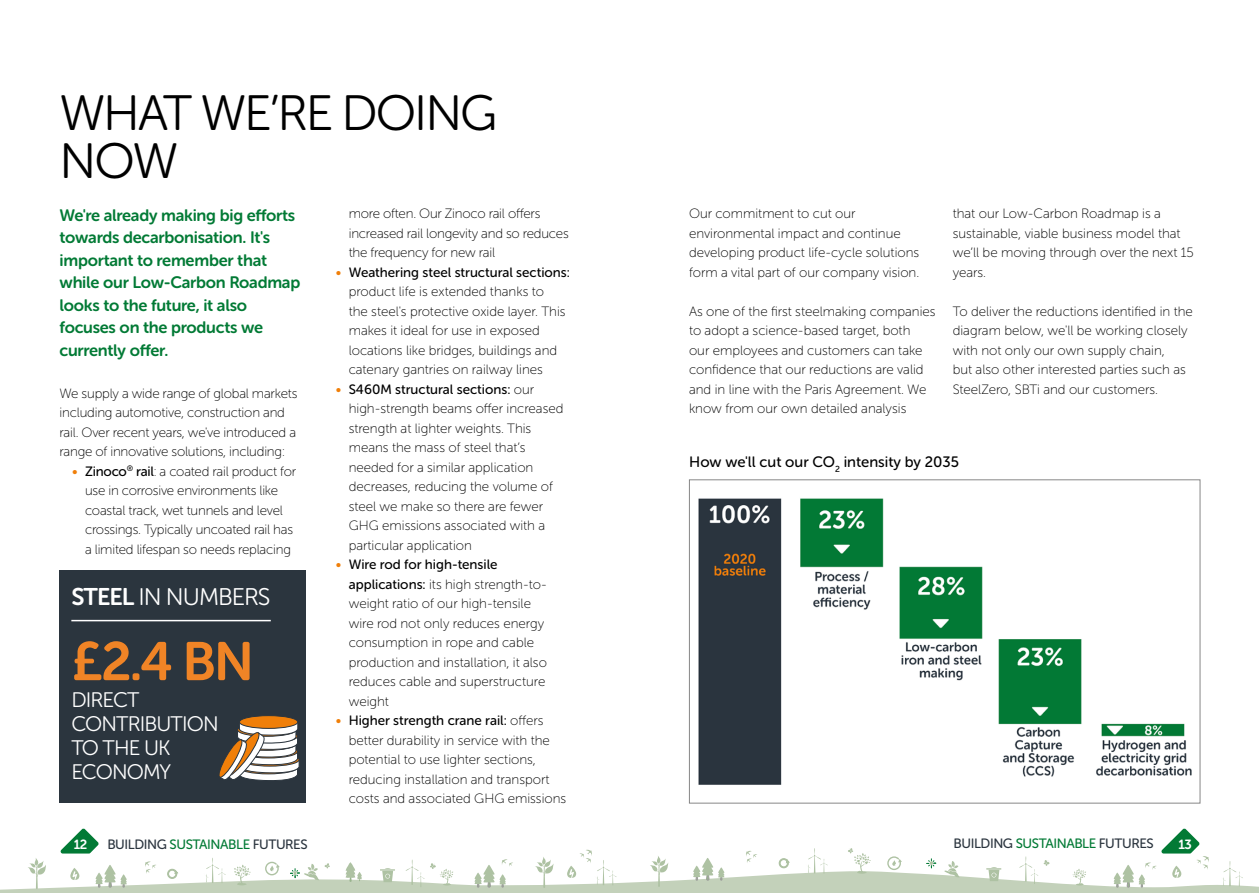
<style>
.page{position:relative;width:1259px;height:893px;background:#fff}
.page>*{position:absolute;margin:0;border:0;box-sizing:border-box;transform-origin:0 0}
.t1{font:54px "Museo Sans Rounded 700";color:#f08426}
.t2{font:49.5px/48px "Museo Sans Rounded 300";letter-spacing:-.04em;color:#000}
.t3{font:24px "Museo Sans Rounded 300";letter-spacing:-.04em;color:#fff}
.t4{font:21px/24px "Museo Sans Rounded 300";letter-spacing:-.04em;color:#fff}
.t5{font:16.5px/22.5px "Museo Sans Rounded 700";letter-spacing:-.015em;color:#027a35}
.t6{font:15px "Museo Sans Rounded 500";color:#000}
.t7{font:13.5px/19.5px "Museo Sans Rounded 100";color:#000}
.t8{font:13.5px "Museo Sans Rounded 500";color:#000}
.t9{font:13.5px "Museo Sans Rounded 500";letter-spacing:-.03em;color:#2a343e}
.t10{font:13.2px "Museo Sans Rounded 700";color:#fff}
.s1{font-family:"Museo Sans Rounded 500";color:#f07f09}
.s2{font-family:"Museo Sans Rounded 500"}
.s3{color:#f07f09}
.s4{font-family:"Museo Sans Rounded 100"}
.s5{font-family:"Museo Sans Rounded 700"}
.s6{color:#027a35}
</style>
<div class="page">
<svg style="left:0;top:828px;width:1259px;height:65px"></svg>
<div style="left:60px;top:570px;width:246px;height:232px;background:#2b353e"></div>
<hr style="left:71px;top:620px;width:200px;height:1px;background:#fff">
<div style="left:239px;top:716px;width:59px;height:12px;background:#f07f09;border-radius:50%"></div>
<div style="left:239px;top:715px;width:59px;height:14px;border:1px solid #2b353e;border-radius:50%"></div>
<svg style="left:219px;top:721px;width:80px;height:60px"></svg>
<img style="left:698px;top:498px;width:494px;height:287px">
<div style="left:689px;top:479px;width:511px;height:324px;border:1px solid #878787"></div>
<h2 class="t2" style="left:60px;top:90px;width:439px">WHAT WE’RE DOING<br>NOW</h2>
<p class="t5" style="left:60px;top:204px;width:242px">We're already making big efforts towards decarbonisation. It's important to remember that while our Low-Carbon Roadmap looks to the future, it also focuses on the products we currently offer.</p>
<p class="t7" style="left:60px;top:383px;width:239px">We supply a wide range of global markets including automotive, construction and rail. Over recent years, we've introduced a range of innovative solutions, including:</p>
<p class="t7" style="left:85px;top:461px;width:213px;text-indent:-13px"><span class="s1">•</span> <span class="s2">Zinoco</span><sup>®</sup> <span class="s2">rail</span>: a coated rail product for use in corrosive environments like coastal track, wet tunnels and level crossings. Typically uncoated rail has a limited lifespan so needs replacing</p>
<p class="t7" style="left:349px;top:204px;width:221px">more often. Our Zinoco rail offers increased rail longevity and so reduces the frequency for new rail</p>
<p class="t8" style="left:336px;top:265px;width:235px"><span class="s3">•</span> Weathering steel structural sections:</p>
<p class="t7" style="left:349px;top:282px;width:218px">product life is extended thanks to the steel's protective oxide layer. This makes it ideal for use in exposed locations like bridges, buildings and catenary gantries on railway lines</p>
<p class="t8" style="left:336px;top:382px;width:200px"><span class="s3">•</span> S460M structural sections: <span class="s4">our</span></p>
<p class="t7" style="left:349px;top:399px;width:216px">high-strength beams offer increased strength at lighter weights. This means the mass of steel that’s needed for a similar application decreases, reducing the volume of steel we make so there are fewer<br>GHG emissions associated with a particular application</p>
<p class="t8" style="left:336px;top:557px;width:163px"><span class="s3">•</span> Wire rod for high-tensile</p>
<p class="t7" style="left:349px;top:575px;width:200px"><span class="s2">applications:</span> its high strength-to&shy;weight ratio of our high-tensile wire rod not only reduces energy consumption in rope and cable production and installation, it also reduces cable and superstructure weight</p>
<p class="t8" style="left:336px;top:713px;width:209px"><span class="s3">•</span> Higher strength crane rail: <span class="s4">offers</span></p>
<p class="t7" style="left:349px;top:730px;width:219px">better durability in service with the potential to use lighter sections, reducing installation and transport costs and associated GHG emissions</p>
<h3 class="t3" style="left:71px;top:584px;width:201px"><span class="s5">STEEL</span> IN NUMBERS</h3>
<h1 class="t1" style="left:71px;top:631px;width:184px">£2.4 BN</h1>
<h3 class="t4" style="left:71px;top:688px;width:149px">DIRECT<br>CONTRIBUTION<br>TO THE UK<br>ECONOMY</h3>
<p class="t7" style="left:689px;top:204px;width:232px">Our commitment to cut our environmental impact and continue developing product life-cycle solutions form a vital part of our company vision.</p>
<p class="t7" style="left:689px;top:302px;width:248px">As one of the first steelmaking companies to adopt a science-based target, both<br>our employees and customers can take confidence that our reductions are valid and in line with the Paris Agreement. We know from our own detailed analysis</p>
<p class="t6" style="left:689px;top:453px;width:271px">How we'll cut our CO<sub>2</sub> intensity by 2035</p>
<p class="t7" style="left:952px;top:204px;width:243px">that our Low-Carbon Roadmap is a sustainable, viable business model that we’ll be moving through over the next 15 years.</p>
<p class="t7" style="left:952px;top:302px;width:242px">To deliver the reductions identified in the diagram below, we'll be working closely with not only our own supply chain,<br>but also other interested parties such as SteelZero, SBTi and our customers.</p>
<p class="t10" style="left:74px;top:837px;width:15px">12</p>
<p class="t9" style="left:107px;top:837px;width:202px">BUILDING <span class="s6">SUSTAINABLE</span> FUTURES</p>
<p class="t9" style="left:953px;top:836px;width:202px">BUILDING <span class="s6">SUSTAINABLE</span> FUTURES</p>
<p class="t10" style="left:1178px;top:837px;width:15px">13</p>
</div>
